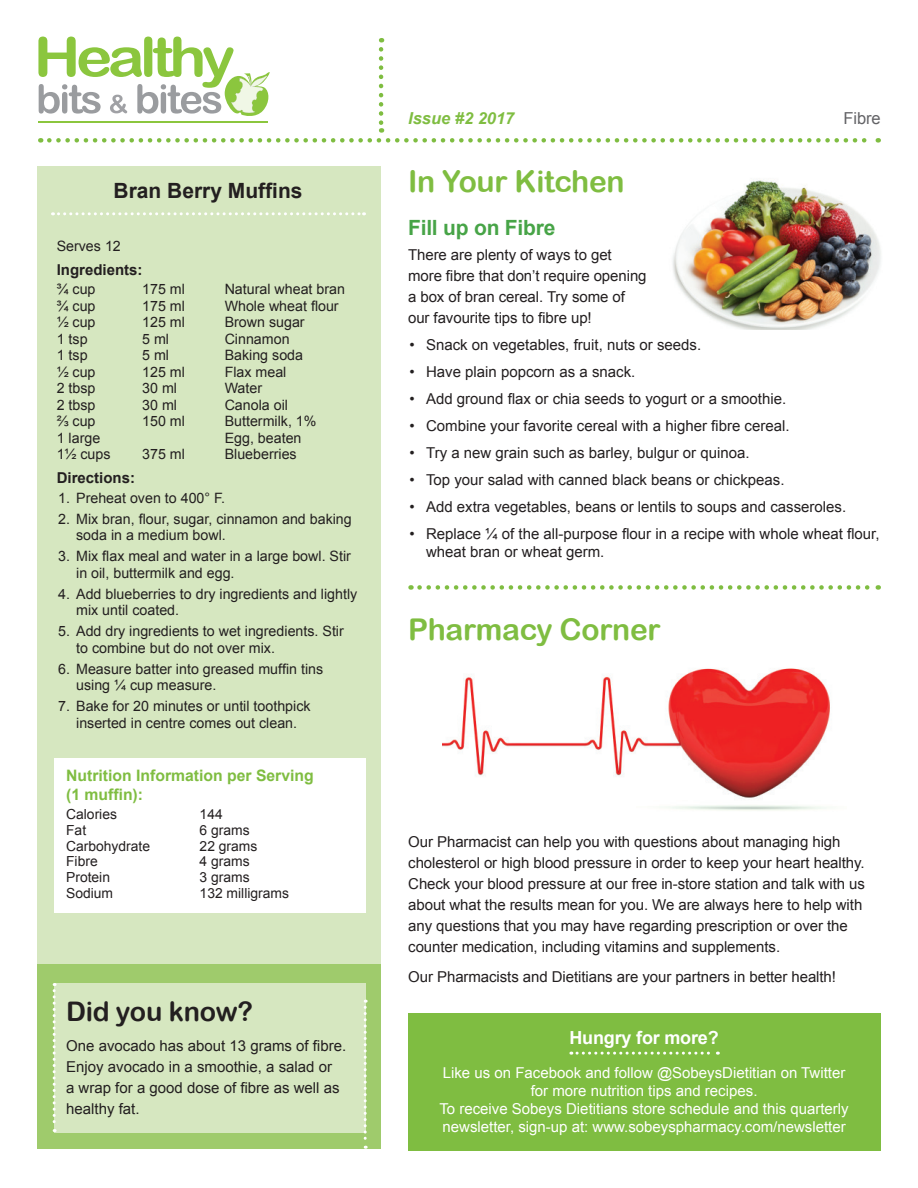
<style>
.page{position:relative;width:918px;height:1188px;background:#fff}
.page>*{position:absolute;margin:0;border:0;box-sizing:border-box;transform-origin:0 0}
.t1{font:30px "Arial Rounded MT Bold";letter-spacing:-.01em;color:#7fbd41}
.t2{font:27px "Arial Rounded MT Bold";letter-spacing:-.01em;color:#231f20}
.t3{font:700 21px "Arial";color:#231f20}
.t4{font:700 21px "Arial";letter-spacing:-.01em;color:#47a447}
.t5{font:700 18px "Arial";letter-spacing:-.01em;color:#fff}
.t6{font:italic 700 16.5px "Arial";color:#7fbd41}
.t7{font:16.5px "Arial";letter-spacing:-.01em;color:#636366}
.t8{font:700 15.75px/18.9px "Arial";color:#7fbd41}
.t9{font:15px/21px "Arial";letter-spacing:-.005em;color:#231f20}
.t10{font:15px/18px "Arial";color:#fff;text-align:center}
.t11{font:700 15px "Arial";color:#231f20}
.t12{font:14.25px/16.5px "Arial";color:#231f20}
.t13{font:13.8px "Arial";color:#231f20}
</style>
<div class="page">
<svg style="left:420px;top:585px;width:459px;height:5px"></svg>
<svg style="left:38px;top:37px;width:841px;height:106px"></svg>
<hr style="left:38px;top:121px;width:230px;height:2px;background:#8bc63e">
<div style="left:38px;top:166px;width:343px;height:815px;background:#d6e7c0"></div>
<svg style="left:52px;top:212px;width:313px;height:3px"></svg>
<div style="left:54px;top:758px;width:311px;height:154px;background:#fff"></div>
<div style="left:38px;top:965px;width:343px;height:184px;background:#9fcb6c"></div>
<div style="left:54px;top:983px;width:311px;height:149px;background:#d6e7c0"></div>
<svg style="left:53px;top:983px;width:3px;height:149px"></svg>
<svg style="left:364px;top:1000px;width:3px;height:149px"></svg>
<div style="left:408px;top:1013px;width:472px;height:137px;background:#7fbd41"></div>
<svg style="left:571px;top:1052px;width:147px;height:3px"></svg>
<img style="left:672px;top:180px;width:209px;height:149px">
<img style="left:442px;top:668px;width:388px;height:143px">
<h3 class="t3" style="left:114px;top:176px;width:191px">Bran Berry Muffins</h3>
<p class="t12" style="left:57px;top:237px;width:66px">Serves 12</p>
<p class="t11" style="left:57px;top:259px;width:87px">Ingredients:</p>
<p class="t12" style="left:57px;top:281px;width:40px">¾ cup</p>
<p class="t12" style="left:142px;top:281px;width:44px">175 ml</p>
<p class="t12" style="left:225px;top:281px;width:122px">Natural wheat bran</p>
<p class="t12" style="left:57px;top:297px;width:40px">¾ cup</p>
<p class="t12" style="left:142px;top:297px;width:44px">175 ml</p>
<p class="t12" style="left:225px;top:297px;width:116px">Whole wheat flour</p>
<p class="t12" style="left:57px;top:314px;width:40px">½ cup</p>
<p class="t12" style="left:142px;top:314px;width:44px">125 ml</p>
<p class="t12" style="left:225px;top:314px;width:81px">Brown sugar</p>
<p class="t12" style="left:57px;top:330px;width:32px">1 tsp</p>
<p class="t12" style="left:142px;top:330px;width:28px">5 ml</p>
<p class="t12" style="left:225px;top:330px;width:66px">Cinnamon</p>
<p class="t12" style="left:57px;top:347px;width:32px">1 tsp</p>
<p class="t12" style="left:142px;top:347px;width:28px">5 ml</p>
<p class="t12" style="left:225px;top:347px;width:80px">Baking soda</p>
<p class="t12" style="left:57px;top:363px;width:40px">½ cup</p>
<p class="t12" style="left:142px;top:363px;width:44px">125 ml</p>
<p class="t12" style="left:225px;top:363px;width:63px">Flax meal</p>
<p class="t12" style="left:57px;top:380px;width:40px">2 tbsp</p>
<p class="t12" style="left:142px;top:380px;width:36px">30 ml</p>
<p class="t12" style="left:225px;top:380px;width:39px">Water</p>
<p class="t12" style="left:57px;top:396px;width:40px">2 tbsp</p>
<p class="t12" style="left:142px;top:396px;width:36px">30 ml</p>
<p class="t12" style="left:225px;top:396px;width:65px">Canola oil</p>
<p class="t12" style="left:57px;top:413px;width:40px">⅔ cup</p>
<p class="t12" style="left:142px;top:413px;width:44px">150 ml</p>
<p class="t12" style="left:225px;top:413px;width:93px">Buttermilk, 1%</p>
<p class="t12" style="left:57px;top:429px;width:45px">1 large</p>
<p class="t12" style="left:225px;top:429px;width:78px">Egg, beaten</p>
<p class="t12" style="left:57px;top:446px;width:55px">1½ cups</p>
<p class="t12" style="left:142px;top:446px;width:44px">375 ml</p>
<p class="t12" style="left:225px;top:446px;width:74px">Blueberries</p>
<p class="t11" style="left:57px;top:468px;width:80px">Directions:</p>
<p class="t12" style="left:58px;top:489px;width:169px">1. Preheat oven to 400° F.</p>
<p class="t12" style="left:76px;top:510px;width:277px;text-indent:-18px">2. Mix bran, flour, sugar, cinnamon and baking soda in a medium bowl.</p>
<p class="t12" style="left:76px;top:548px;width:276px;text-indent:-18px">3. Mix flax meal and water in a large bowl. Stir in oil, buttermilk and egg.</p>
<p class="t12" style="left:76px;top:585px;width:283px;text-indent:-18px">4. Add blueberries to dry ingredients and lightly mix until coated.</p>
<p class="t12" style="left:76px;top:623px;width:269px;text-indent:-18px">5. Add dry ingredients to wet ingredients. Stir to combine but do not over mix.</p>
<p class="t12" style="left:76px;top:660px;width:249px;text-indent:-18px">6. Measure batter into greased muffin tins using ¼ cup measure.</p>
<p class="t12" style="left:58px;top:698px;width:254px;text-align:center">7. Bake for 20 minutes or until toothpick inserted in centre comes out clean.</p>
<p class="t8" style="left:66px;top:767px;width:249px">Nutrition Information per Serving (1 muffin):</p>
<p class="t13" style="left:66px;top:805px;width:52px">Calories</p>
<p class="t13" style="left:200px;top:805px;width:25px">144</p>
<p class="t13" style="left:66px;top:821px;width:22px">Fat</p>
<p class="t13" style="left:200px;top:821px;width:52px">6 grams</p>
<p class="t13" style="left:66px;top:837px;width:86px">Carbohydrate</p>
<p class="t13" style="left:200px;top:837px;width:59px">22 grams</p>
<p class="t13" style="left:66px;top:852px;width:33px">Fibre</p>
<p class="t13" style="left:200px;top:852px;width:52px">4 grams</p>
<p class="t13" style="left:66px;top:868px;width:45px">Protein</p>
<p class="t13" style="left:200px;top:868px;width:52px">3 grams</p>
<p class="t13" style="left:66px;top:884px;width:49px">Sodium</p>
<p class="t13" style="left:200px;top:884px;width:91px">132 milligrams</p>
<h2 class="t2" style="left:66px;top:995px;width:188px">Did you know?</h2>
<p class="t9" style="left:66px;top:1035px;width:282px">One avocado has about 13 grams of fibre.<br>Enjoy avocado in a smoothie, a salad or<br>a wrap for a good dose of fibre as well as healthy fat.</p>
<p class="t6" style="left:408px;top:107px;width:108px">Issue #2 2017</p>
<p class="t7" style="left:844px;top:107px;width:38px">Fibre</p>
<h1 class="t1" style="left:408px;top:163px;width:218px">In Your Kitchen</h1>
<h3 class="t4" style="left:408px;top:214px;width:149px">Fill up on Fibre</h3>
<p class="t9" style="left:408px;top:245px;width:240px">There are plenty of ways to get more fibre that don’t require opening a box of bran cereal. Try some of our favourite tips to fibre up!</p>
<p class="t9" style="left:410px;top:335px;width:293px">• Snack on vegetables, fruit, nuts or seeds.</p>
<p class="t9" style="left:410px;top:362px;width:227px">• Have plain popcorn as a snack.</p>
<p class="t9" style="left:410px;top:389px;width:378px">• Add ground flax or chia seeds to yogurt or a smoothie.</p>
<p class="t9" style="left:410px;top:416px;width:381px">• Combine your favorite cereal with a higher fibre cereal.</p>
<p class="t9" style="left:410px;top:443px;width:341px">• Try a new grain such as barley, bulgur or quinoa.</p>
<p class="t9" style="left:410px;top:470px;width:376px">• Top your salad with canned black beans or chickpeas.</p>
<p class="t9" style="left:410px;top:497px;width:438px">• Add extra vegetables, beans or lentils to soups and casseroles.</p>
<p class="t9" style="left:426px;top:525px;width:455px;line-height:18px;text-indent:-16px">• Replace ¼ of the all-purpose flour in a recipe with whole wheat flour, wheat bran or wheat germ.</p>
<h1 class="t1" style="left:408px;top:611px;width:254px">Pharmacy Corner</h1>
<p class="t9" style="left:408px;top:831px;width:458px">Our Pharmacist can help you with questions about managing high cholesterol or high blood pressure in order to keep your heart healthy.<br>Check your blood pressure at our free in-store station and talk with us about what the results mean for you. We are always here to help with any questions that you may have regarding prescription or over the counter medication, including vitamins and supplements.</p>
<p class="t9" style="left:408px;top:966px;width:429px">Our Pharmacists and Dietitians are your partners in better health!</p>
<p class="t5" style="left:569px;top:1026px;width:151px">Hungry for more?</p>
<p class="t10" style="left:439px;top:1064px;width:411px">Like us on Facebook and follow @SobeysDietitian on Twitter for more nutrition tips and recipes.<br>To receive Sobeys Dietitians store schedule and this quarterly newsletter, sign-up at: www.sobeyspharmacy.com/newsletter</p>
</div>
